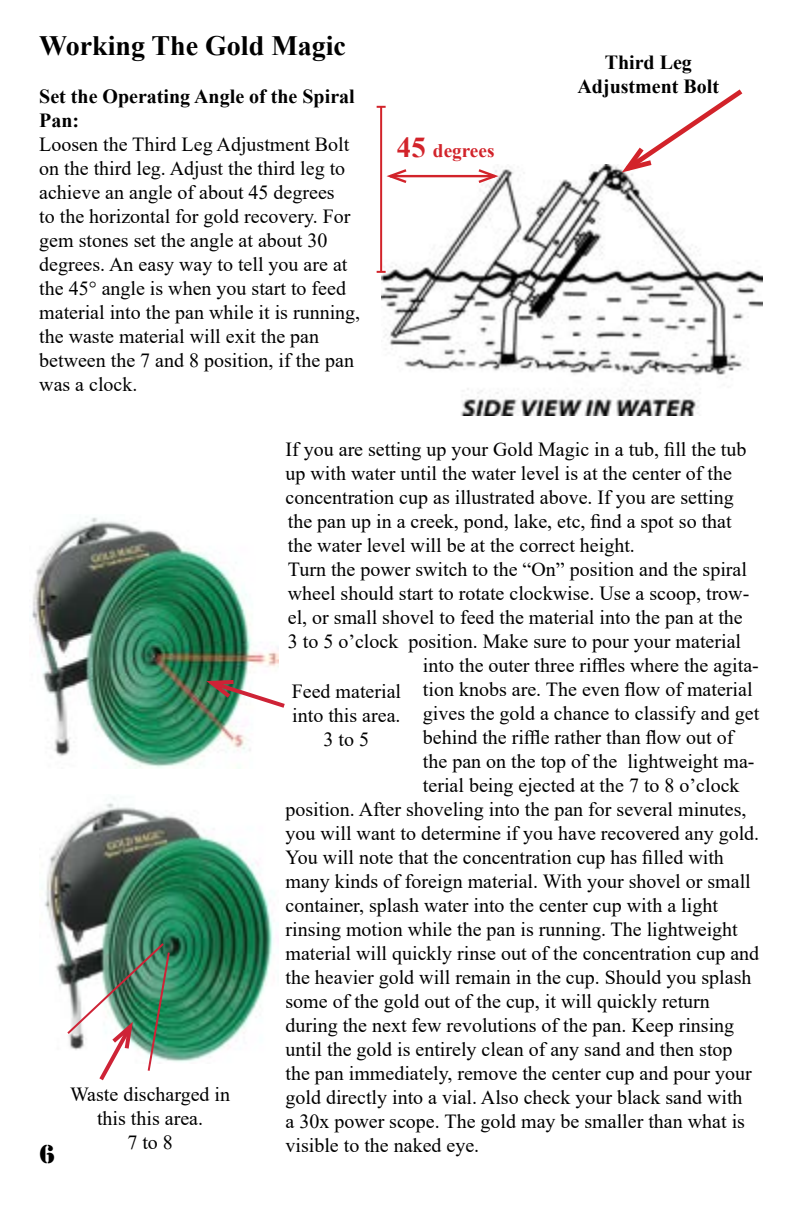
<style>
.page{position:relative;width:792px;height:1224px;background:#fff}
.page>*{position:absolute;margin:0;border:0;box-sizing:border-box;transform-origin:0 0}
.t1{font:700 28px "Times New Roman";color:#000}
.t2{font:24px "Stencil Std";color:#000}
.t3{font:20px/24px "Times New Roman";color:#000;text-align:center}
.t4{font:700 20px/24px "Times New Roman";color:#000}
.t5{font:700 19.2px "Times New Roman";color:#d2232a}
.s1{font-size:28.8px}
</style>
<div class="page">
<img style="left:381px;top:165px;width:382px;height:250px">
<hr style="left:380px;top:107px;width:2px;height:165px;background:#d2232a">
<svg style="left:377px;top:106px;width:9px;height:2px"></svg>
<svg style="left:377px;top:271px;width:9px;height:2px"></svg>
<hr style="left:390px;top:175px;width:105px;height:2px;background:#d2232a">
<svg style="left:383px;top:167px;width:26px;height:18px"></svg>
<svg style="left:476px;top:167px;width:26px;height:18px"></svg>
<svg style="left:616px;top:89px;width:132px;height:87px"></svg>
<img style="left:32px;top:517px;width:247px;height:251px">
<svg style="left:201px;top:678px;width:84px;height:33px"></svg>
<img style="left:44px;top:798px;width:229px;height:264px">
<img style="left:65px;top:941px;width:106px;height:140px">
<h1 class="t1" style="left:39px;top:26px;width:308px">Working The Gold Magic</h1>
<p class="t4" style="left:39px;top:84px;width:317px">Set the Operating Angle of the Spiral<br>Pan:</p>
<p class="t3" style="left:39px;top:132px;width:323px;text-align:left">Loosen the Third Leg Adjustment Bolt on the third leg. Adjust the third leg to achieve an angle of about 45 degrees<br>to the horizontal for gold recovery. For gem stones set the angle at about 30 degrees. An easy way to tell you are at the 45° angle is when you start to feed material into the pan while it is running, the waste material will exit the pan between the 7 and 8 position, if the pan was a clock.</p>
<p class="t5" style="left:397px;top:137px;width:99px"><span class="s1">45</span> degrees</p>
<p class="t4" style="left:578px;top:50px;width:143px;text-align:center">Third Leg<br>Adjustment Bolt</p>
<p class="t2" style="left:40px;top:1139px;width:17px">6</p>
<p class="t3" style="left:70px;top:1082px;width:162px">Waste discharged in this this area.<br>7 to 8</p>
<p class="t3" style="left:285px;top:437px;width:463px">If you are setting up your Gold Magic in a tub, fill the tub</p>
<p class="t3" style="left:285px;top:461px;width:448px">up with water until the water level is at the center of the</p>
<p class="t3" style="left:285px;top:485px;width:450px">concentration cup as illustrated above. If you are setting</p>
<p class="t3" style="left:288px;top:509px;width:445px">the pan up in a creek, pond, lake, etc, find a spot so that</p>
<p class="t3" style="left:288px;top:533px;width:349px">the water level will be at the correct height.</p>
<p class="t3" style="left:288px;top:557px;width:461px">Turn the power switch to the “On” position and the spiral</p>
<p class="t3" style="left:288px;top:581px;width:463px">wheel should start to rotate clockwise. Use a scoop, trow-</p>
<p class="t3" style="left:288px;top:605px;width:456px">el, or small shovel to feed the material into the pan at the</p>
<p class="t3" style="left:288px;top:629px;width:455px">3 to 5 o’clock position. Make sure to pour your material</p>
<p class="t3" style="left:423px;top:653px;width:337px">into the outer three riffles where the agita-</p>
<p class="t3" style="left:423px;top:677px;width:331px">tion knobs are. The even flow of material</p>
<p class="t3" style="left:423px;top:701px;width:338px">gives the gold a chance to classify and get</p>
<p class="t3" style="left:423px;top:725px;width:312px">behind the riffle rather than flow out of</p>
<p class="t3" style="left:423px;top:749px;width:333px">the pan on the top of the lightweight ma-</p>
<p class="t3" style="left:423px;top:773px;width:318px">terial being ejected at the 7 to 8 o’clock</p>
<p class="t3" style="left:285px;top:797px;width:463px">position. After shoveling into the pan for several minutes,</p>
<p class="t3" style="left:285px;top:821px;width:475px">you will want to determine if you have recovered any gold.</p>
<p class="t3" style="left:285px;top:845px;width:440px">You will note that the concentration cup has filled with</p>
<p class="t3" style="left:285px;top:869px;width:467px">many kinds of foreign material. With your shovel or small</p>
<p class="t3" style="left:285px;top:893px;width:434px">container, splash water into the center cup with a light</p>
<p class="t3" style="left:285px;top:917px;width:454px">rinsing motion while the pan is running. The lightweight</p>
<p class="t3" style="left:285px;top:941px;width:475px">material will quickly rinse out of the concentration cup and</p>
<p class="t3" style="left:285px;top:965px;width:468px">the heavier gold will remain in the cup. Should you splash</p>
<p class="t3" style="left:285px;top:989px;width:426px">some of the gold out of the cup, it will quickly return</p>
<p class="t3" style="left:285px;top:1013px;width:450px">during the next few revolutions of the pan. Keep rinsing</p>
<p class="t3" style="left:285px;top:1037px;width:449px">until the gold is entirely clean of any sand and then stop</p>
<p class="t3" style="left:285px;top:1061px;width:468px">the pan immediately, remove the center cup and pour your</p>
<p class="t3" style="left:285px;top:1085px;width:459px">gold directly into a vial. Also check your black sand with</p>
<p class="t3" style="left:285px;top:1109px;width:461px">a 30x power scope. The gold may be smaller than what is</p>
<p class="t3" style="left:285px;top:1133px;width:195px">visible to the naked eye.</p>
<p class="t3" style="left:292px;top:679px;width:111px">Feed material into this area.<br>3 to 5</p>
</div>
